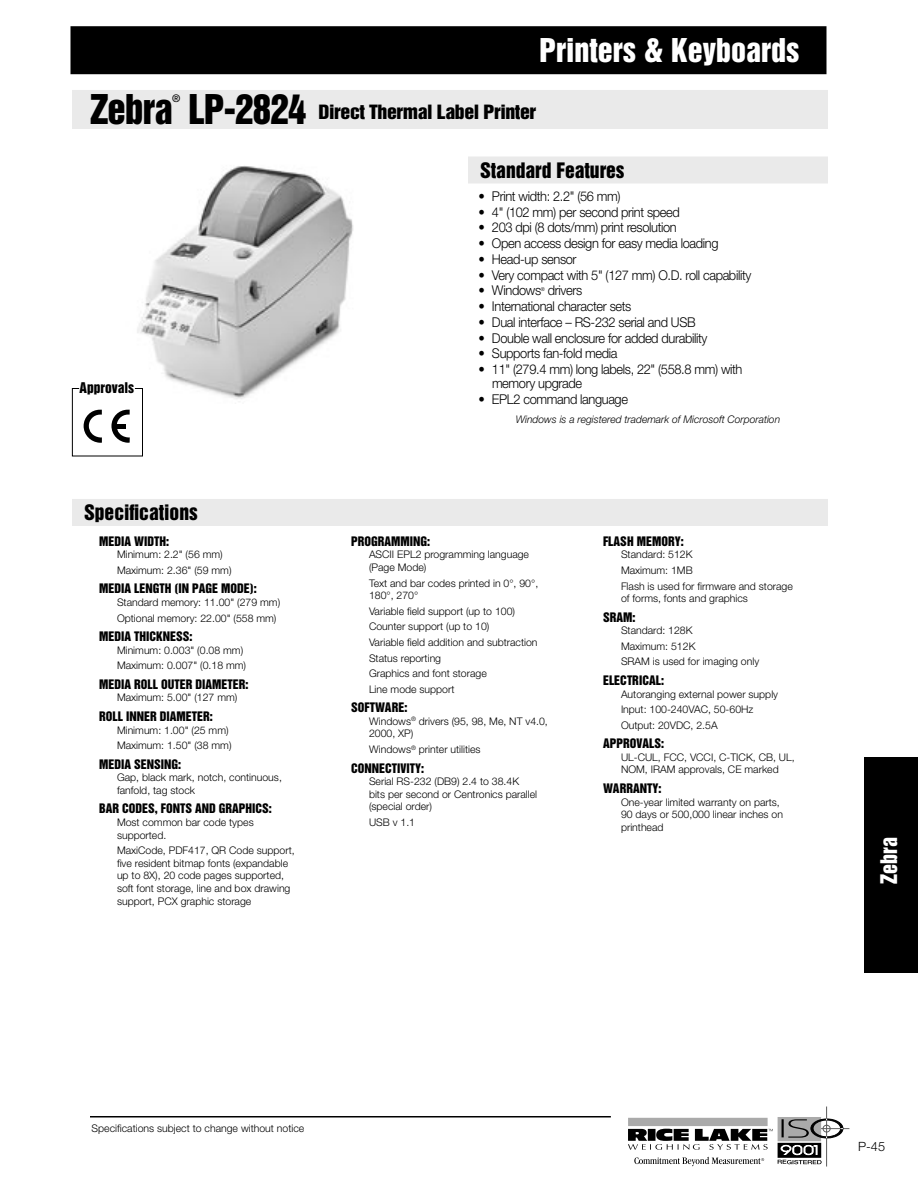
<style>
.page{position:relative;width:918px;height:1188px;background:#fff}
.page>*{position:absolute;margin:0;border:0;box-sizing:border-box;transform-origin:0 0}
.Product_Head_1{font:37.5px "Helvetica Inserat LT Std";letter-spacing:-.02em;color:#000}
.Rev_Prod_Head{font:30px "Helvetica Inserat LT Std";color:#fff}
.Footnote{font:21px "Helvetica Inserat LT Std";color:#fff;scale:.95 1}
.Ap_St_Op{font:19.5px "Helvetica Inserat LT Std";color:#000}
.Product_Head_2{font:18px "Helvetica Inserat LT Std";letter-spacing:-.02em;color:#000;scale:1.1 1}
.Bullets{font:300 13.5px/14.2px "Helvetica Neue LT Std";letter-spacing:-.03em;color:#000;scale:.95 1}
.Part_Numbers{font:13.5px "Helvetica Inserat LT Std";color:#000}
.PageNumber{font:300 12.75px "Helvetica Neue LT Std";color:#000}
.Spec_Head{font:12px "Helvetica Inserat LT Std";color:#000}
.Specs{font:300 10.5px/12.6px "Helvetica Neue LT Std";color:#000}
.t1{font:italic 300 10.5px "Helvetica Neue LT Std";color:#000}
.RLWS{font:300 10.5px "Helvetica Neue LT Std";color:#000}
.Product_Head_1-2{font:500 10.5px "Helvetica Neue LT Std";color:#000}
.Bullets-2{font:300 5.25px "Helvetica Neue LT Std";color:#000;scale:.95 1}
</style>
<div class="page">
<div style="left:70px;top:26px;width:756px;height:48px;background:#000"></div>
<hr style="left:90px;top:1116px;width:521px;height:2px;background:#000">
<div style="left:864px;top:758px;width:54px;height:216px;background:#000"></div>
<svg style="left:628px;top:1106px;width:222px;height:61px"></svg>
<div style="left:72px;top:90px;width:756px;height:39px;background:#eaeaea"></div>
<div style="left:468px;top:157px;width:360px;height:27px;background:#eaeaea"></div>
<img style="left:137px;top:166px;width:216px;height:233px">
<svg style="left:72px;top:388px;width:71px;height:69px"></svg>
<div style="left:72px;top:499px;width:756px;height:27px;background:#eaeaea"></div>
<p class="Product_Head_1" style="left:90px;top:87px;width:218px">Zebra LP-2824</p>
<p class="Product_Head_1-2" style="left:172px;top:92px;width:10px">®</p>
<p class="Rev_Prod_Head" style="left:540px;top:32px;width:261px">Printers &amp; Keyboards</p>
<p class="Product_Head_2" style="left:319px;top:101px;width:199px">Direct Thermal Label Printer</p>
<p class="Part_Numbers" style="left:80px;top:380px;width:56px">Approvals</p>
<p class="Ap_St_Op" style="left:480px;top:158px;width:146px">Standard Features</p>
<p class="Bullets" style="left:478px;top:189px;width:151px">• Print width: 2.2" (56 mm)</p>
<p class="Bullets" style="left:478px;top:204px;width:214px">• 4" (102 mm) per second print speed</p>
<p class="Bullets" style="left:478px;top:220px;width:210px">• 203 dpi (8 dots/mm) print resolution</p>
<p class="Bullets" style="left:478px;top:236px;width:254px">• Open access design for easy media loading</p>
<p class="Bullets" style="left:478px;top:252px;width:105px">• Head-up sensor</p>
<p class="Bullets" style="left:478px;top:267px;width:289px">• Very compact with 5" (127 mm) O.D. roll capability</p>
<p class="Bullets" style="left:478px;top:283px;width:68px">• Windows</p>
<p class="Bullets-2" style="left:541px;top:286px;width:6px">®</p>
<p class="Bullets" style="left:548px;top:283px;width:38px">drivers</p>
<p class="Bullets" style="left:478px;top:299px;width:163px">• International character sets</p>
<p class="Bullets" style="left:478px;top:315px;width:230px">• Dual interface – RS-232 serial and USB</p>
<p class="Bullets" style="left:478px;top:330px;width:243px">• Double wall enclosure for added durability</p>
<p class="Bullets" style="left:478px;top:346px;width:148px">• Supports fan-fold media</p>
<p class="Bullets" style="left:492px;top:362px;width:265px;text-indent:-14px">• 11" (279.4 mm) long labels, 22" (558.8 mm) with memory upgrade</p>
<p class="Bullets" style="left:478px;top:392px;width:159px">• EPL2 command language</p>
<p class="t1" style="left:516px;top:413px;width:266px">Windows is a registered trademark of Microsoft Corporation</p>
<p class="Ap_St_Op" style="left:84px;top:501px;width:115px">Specifications</p>
<p class="Spec_Head" style="left:99px;top:534px;width:72px">MEDIA WIDTH:</p>
<p class="Specs" style="left:117px;top:548px;width:107px">Minimum: 2.2" (56 mm)</p>
<p class="Specs" style="left:117px;top:564px;width:116px">Maximum: 2.36" (59 mm)</p>
<p class="Spec_Head" style="left:99px;top:582px;width:159px">MEDIA LENGTH (IN PAGE MODE):</p>
<p class="Specs" style="left:117px;top:596px;width:165px">Standard memory: 11.00" (279 mm)</p>
<p class="Specs" style="left:117px;top:611px;width:161px">Optional memory: 22.00" (558 mm)</p>
<p class="Spec_Head" style="left:99px;top:629px;width:95px">MEDIA THICKNESS:</p>
<p class="Specs" style="left:117px;top:643px;width:128px">Minimum: 0.003" (0.08 mm)</p>
<p class="Specs" style="left:117px;top:659px;width:131px">Maximum: 0.007" (0.18 mm)</p>
<p class="Spec_Head" style="left:99px;top:677px;width:151px">MEDIA ROLL OUTER DIAMETER:</p>
<p class="Specs" style="left:117px;top:691px;width:122px">Maximum: 5.00" (127 mm)</p>
<p class="Spec_Head" style="left:99px;top:709px;width:115px">ROLL INNER DIAMETER:</p>
<p class="Specs" style="left:117px;top:723px;width:113px">Minimum: 1.00" (25 mm)</p>
<p class="Specs" style="left:117px;top:739px;width:116px">Maximum: 1.50" (38 mm)</p>
<p class="Spec_Head" style="left:99px;top:757px;width:84px">MEDIA SENSING:</p>
<p class="Specs" style="left:117px;top:771px;width:166px">Gap, black mark, notch, continuous, fanfold, tag stock</p>
<p class="Spec_Head" style="left:99px;top:801px;width:174px">BAR CODES, FONTS AND GRAPHICS:</p>
<p class="Specs" style="left:117px;top:816px;width:138px">Most common bar code types supported.</p>
<p class="Specs" style="left:117px;top:844px;width:179px">MaxiCode, PDF417, QR Code support, five resident bitmap fonts (expandable up to 8X), 20 code pages supported, soft font storage, line and box drawing support, PCX graphic storage</p>
<p class="Spec_Head" style="left:351px;top:534px;width:81px">PROGRAMMING:</p>
<p class="Specs" style="left:369px;top:548px;width:162px">ASCII EPL2 programming language (Page Mode)</p>
<p class="Specs" style="left:369px;top:576px;width:171px">Text and bar codes printed in 0°, 90°,<br>180°, 270°</p>
<p class="Specs" style="left:369px;top:604px;width:148px">Variable field support (up to 100)</p>
<p class="Specs" style="left:369px;top:620px;width:122px">Counter support (up to 10)</p>
<p class="Specs" style="left:369px;top:636px;width:170px">Variable field addition and subtraction</p>
<p class="Specs" style="left:369px;top:651px;width:74px">Status reporting</p>
<p class="Specs" style="left:369px;top:667px;width:119px">Graphics and font storage</p>
<p class="Specs" style="left:369px;top:682px;width:87px">Line mode support</p>
<p class="Spec_Head" style="left:351px;top:700px;width:58px">SOFTWARE:</p>
<p class="Specs" style="left:369px;top:715px;width:180px">Windows<sup>®</sup> drivers (95, 98, Me, NT v4.0,<br>2000, XP)</p>
<p class="Specs" style="left:369px;top:743px;width:113px">Windows<sup>®</sup> printer utilities</p>
<p class="Spec_Head" style="left:351px;top:761px;width:75px">CONNECTIVITY:</p>
<p class="Specs" style="left:369px;top:775px;width:170px">Serial RS-232 (DB9) 2.4 to 38.4K bits per second or Centronics parallel (special order)</p>
<p class="Specs" style="left:369px;top:816px;width:48px">USB v 1.1</p>
<p class="Spec_Head" style="left:603px;top:534px;width:82px">FLASH MEMORY:</p>
<p class="Specs" style="left:621px;top:548px;width:73px">Standard: 512K</p>
<p class="Specs" style="left:621px;top:564px;width:73px">Maximum: 1MB</p>
<p class="Specs" style="left:621px;top:579px;width:173px">Flash is used for firmware and storage of forms, fonts and graphics</p>
<p class="Spec_Head" style="left:603px;top:610px;width:34px">SRAM:</p>
<p class="Specs" style="left:621px;top:624px;width:73px">Standard: 128K</p>
<p class="Specs" style="left:621px;top:640px;width:76px">Maximum: 512K</p>
<p class="Specs" style="left:621px;top:655px;width:140px">SRAM is used for imaging only</p>
<p class="Spec_Head" style="left:603px;top:673px;width:63px">ELECTRICAL:</p>
<p class="Specs" style="left:621px;top:687px;width:159px">Autoranging external power supply</p>
<p class="Specs" style="left:621px;top:703px;width:134px">Input: 100-240VAC, 50-60Hz</p>
<p class="Specs" style="left:621px;top:718px;width:98px">Output: 20VDC, 2.5A</p>
<p class="Spec_Head" style="left:603px;top:736px;width:63px">APPROVALS:</p>
<p class="Specs" style="left:621px;top:751px;width:175px">UL-CUL, FCC, VCCI, C-TICK, CB, UL,<br>NOM, IRAM approvals, CE marked</p>
<p class="Spec_Head" style="left:603px;top:781px;width:60px">WARRANTY:</p>
<p class="Specs" style="left:621px;top:795px;width:164px">One-year limited warranty on parts,<br>90 days or 500,000 linear inches on printhead</p>
<p class="Footnote" style="left:876px;top:884px;width:50px;rotate:-90deg">Zebra</p>
<p class="RLWS" style="left:92px;top:1122px;width:214px">Specifications subject to change without notice</p>
<p class="PageNumber" style="left:858px;top:1138px;width:28px">P-45</p>
</div>
